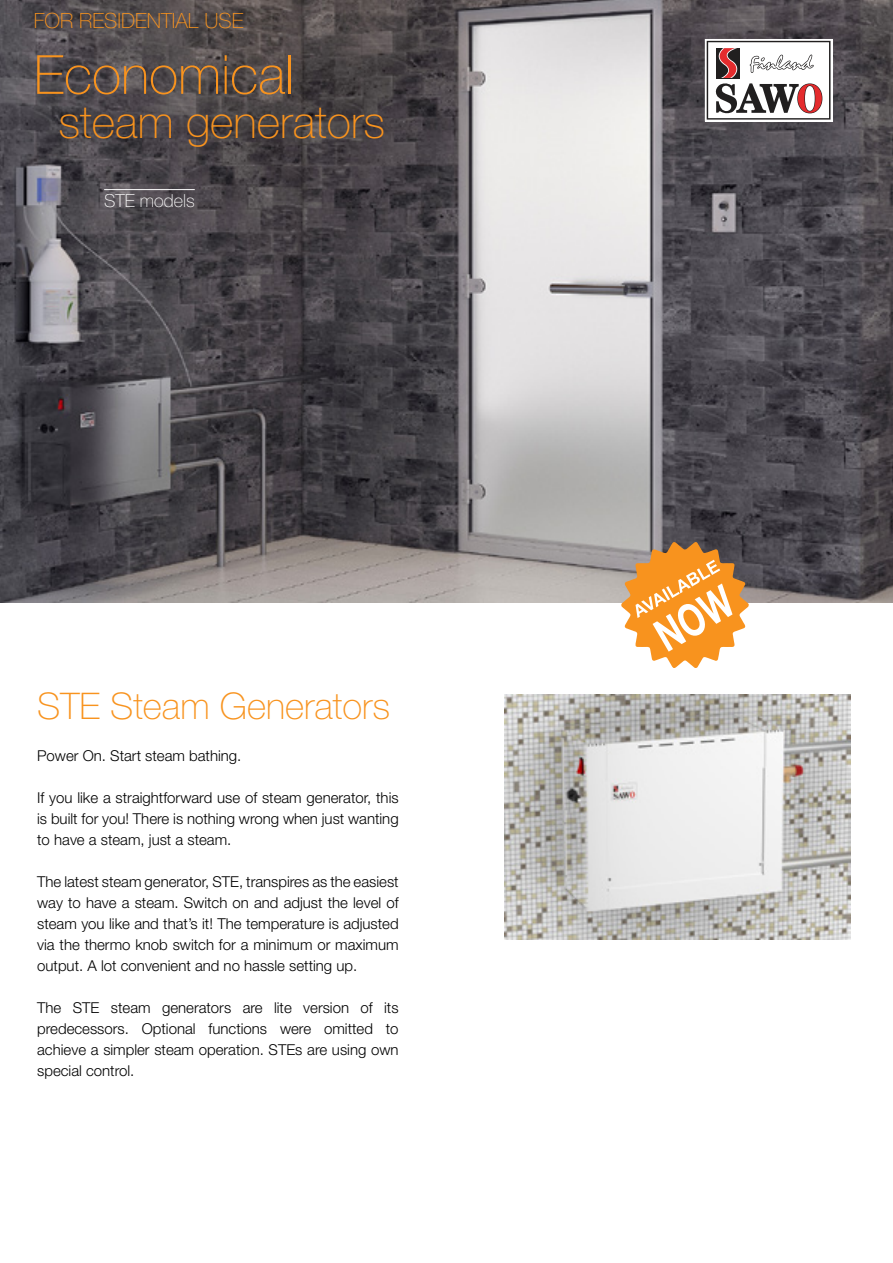
<style>
.page{position:relative;width:893px;height:1263px;background:#fff}
.page>*{position:absolute;margin:0;border:0;box-sizing:border-box;transform-origin:0 0}
.t1{font:100 54px "Helvetica Neue LT Pro";color:#f8931e}
.t2{font:100 45px "Helvetica Neue LT Pro";color:#f8931e}
.t3{font:100 36.75px "Helvetica Neue LT Pro";color:#f8931e}
.t4{font:100 21px "Helvetica Neue LT Pro";color:#f8931e}
.t5{font:100 18px "Helvetica Neue LT Pro";color:#fff}
.t6{font:300 15px/21px "Helvetica Neue LT Pro";color:#000;text-align:justify}
</style>
<div class="page">
<img style="left:0;top:0;width:893px;height:602px">
<svg style="left:705px;top:39px;width:127px;height:82px"></svg>
<svg style="left:621px;top:541px;width:128px;height:127px"></svg>
<img style="left:505px;top:695px;width:346px;height:244px">
<hr style="left:104px;top:189px;width:91px;height:1px;background:#fff">
<h3 class="t4" style="left:34px;top:13px;width:211px">FOR RESIDENTIAL USE</h3>
<h1 class="t1" style="left:34px;top:54px;width:262px">Economical</h1>
<h2 class="t2" style="left:59px;top:106px;width:328px">steam generators</h2>
<p class="t5" style="left:104px;top:194px;width:92px">STE models</p>
<h3 class="t3" style="left:37px;top:692px;width:354px">STE Steam Generators</h3>
<p class="t6" style="left:37px;top:747px;width:206px">Power On. Start steam bathing.</p>
<p class="t6" style="left:37px;top:789px;width:363px">If you like a straightforward use of steam generator, this is built for you! There is nothing wrong when just wanting to have a steam, just a steam.</p>
<p class="t6" style="left:37px;top:873px;width:363px">The latest steam generator, STE, transpires as the easiest way to have a steam. Switch on and adjust the level of steam you like and that’s it! The temperature is adjusted via the thermo knob switch for a minimum or maximum output. A lot convenient and no hassle setting up.</p>
<p class="t6" style="left:37px;top:999px;width:363px">The STE steam generators are lite version of its predecessors. Optional functions were omitted to achieve a simpler steam operation. STEs are using own special control.</p>
</div>
